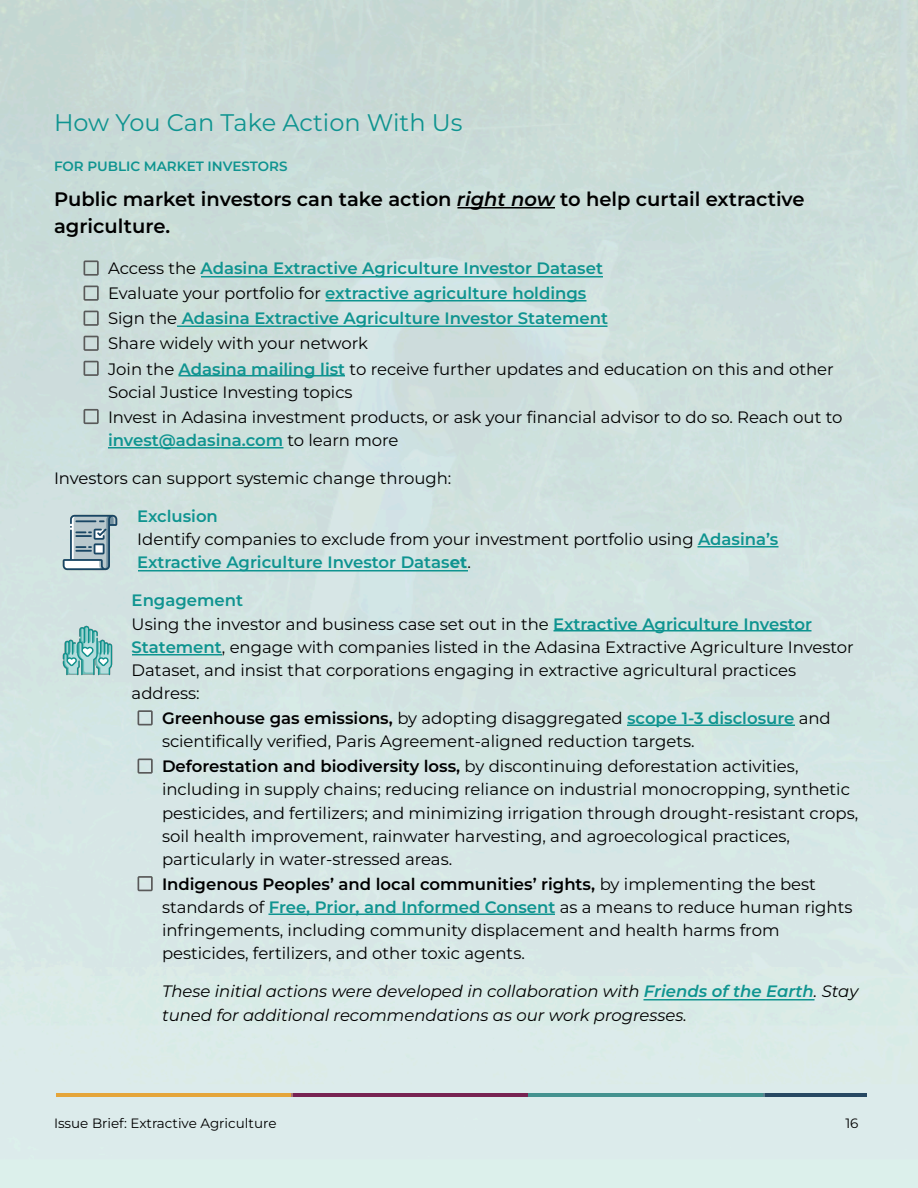
<style>
.page{position:relative;width:918px;height:1188px;background:#fff}
.page>*{position:absolute;margin:0;border:0;box-sizing:border-box;transform-origin:0 0}
.t1{font:24px "Montserrat";color:#0f9490}
.t2{font:600 19.5px/27.3px "Montserrat";color:#000}
.t3{font:16.5px/23.1px "Montserrat";color:#000}
.t4{font:600 16.5px/25px "Montserrat";color:#0f9490}
.t5{font:italic 16.5px/23.1px "Montserrat";color:#000}
.t6{font:13.5px "Montserrat";color:#000}
.t7{font:600 13.5px "Montserrat";color:#0f9490}
.s1{font-style:italic}
.s2{font-weight:400;color:#000}
.s3{font-weight:600;color:#0f9490}
.s4{font-weight:700;color:#0f9490}
.s5{font-weight:600}
</style>
<div class="page">
<img style="left:0;top:0;width:918px;height:1188px">
<hr style="left:457px;top:207px;width:98px;height:2px;background:#000">
<hr style="left:201px;top:276px;width:402px;height:2px;background:#0f9490">
<hr style="left:325px;top:300px;width:262px;height:1px;background:#0f9490">
<hr style="left:177px;top:326px;width:431px;height:1px;background:#0f9490">
<hr style="left:178px;top:375px;width:167px;height:1px;background:#0f9490">
<hr style="left:108px;top:447px;width:176px;height:2px;background:#0f9490">
<hr style="left:698px;top:546px;width:80px;height:2px;background:#0f9490">
<hr style="left:138px;top:570px;width:330px;height:2px;background:#0f9490">
<hr style="left:554px;top:630px;width:257px;height:1px;background:#0f9490">
<hr style="left:132px;top:654px;width:90px;height:1px;background:#0f9490">
<hr style="left:627px;top:725px;width:168px;height:1px;background:#0f9490">
<hr style="left:269px;top:914px;width:286px;height:1px;background:#0f9490">
<hr style="left:644px;top:999px;width:170px;height:1px;background:#0f9490">
<svg style="left:84px;top:260px;width:15px;height:16px"></svg>
<svg style="left:84px;top:286px;width:15px;height:15px"></svg>
<svg style="left:84px;top:311px;width:15px;height:15px"></svg>
<svg style="left:84px;top:336px;width:15px;height:15px"></svg>
<svg style="left:84px;top:361px;width:15px;height:15px"></svg>
<svg style="left:84px;top:409px;width:15px;height:15px"></svg>
<svg style="left:138px;top:710px;width:15px;height:15px"></svg>
<svg style="left:138px;top:758px;width:15px;height:16px"></svg>
<svg style="left:138px;top:876px;width:15px;height:15px"></svg>
<img style="left:56px;top:1093px;width:810px;height:4px">
<img style="left:56px;top:508px;width:68px;height:68px">
<img style="left:56px;top:620px;width:62px;height:62px">
<h1 class="t1" style="left:54px;top:108px;width:410px">How You Can Take Action With Us</h1>
<p class="t7" style="left:54px;top:158px;width:235px">FOR PUBLIC MARKET INVESTORS</p>
<p class="t2" style="left:54px;top:185px;width:752px">Public market investors can take action <span class="s1">right now</span> to help curtail extractive agriculture.</p>
<p class="t4" style="left:108px;top:256px;width:727px"><span class="s2">Access the</span> Adasina Extractive Agriculture Investor Dataset<br><span class="s2">Evaluate your portfolio for</span> extractive agriculture holdings<br><span class="s2">Sign the</span> Adasina Extractive Agriculture Investor Statement<br><span class="s2">Share widely with your network<br>Join the</span> Adasina mailing list <span class="s2">to receive further updates and education on this and other</span></p>
<p class="t3" style="left:108px;top:379px;width:736px;line-height:25px">Social Justice Investing topics<br>Invest in Adasina investment products, or ask your fi nancial advisor to do so. Reach out to</p>
<p class="t4" style="left:108px;top:427px;width:292px">invest@adasina.com <span class="s2">to learn more</span></p>
<p class="t3" style="left:54px;top:467px;width:399px">Investors can support systemic change through:</p>
<p class="t3" style="left:137px;top:505px;width:643px"><span class="s3">Exclusion<br></span>Identify companies to exclude from your investment portfolio using <span class="s3">Adasina’s<br>Extractive Agriculture Investor Datas</span><span class="s4">et</span>.</p>
<p class="t3" style="left:132px;top:589px;width:724px"><span class="s3">Engagement<br></span>Using the investor and business case set out in the <span class="s3">Extractive Agriculture Investor Statement</span>, engage with companies listed in the Adasina Extractive Agriculture Investor Dataset, and insist that corporations engaging in extractive agricultural practices address:</p>
<p class="t3" style="left:162px;top:707px;width:670px"><span class="s5">Greenhouse gas emissions,</span> by adopting disaggregated <span class="s3">scope 1-3 disclosure</span> and scientifically verified, Paris Agreement-aligned reduction targets.</p>
<p class="t3" style="left:162px;top:755px;width:698px"><span class="s5">Deforestation and biodiversity loss,</span> by discontinuing deforestation activities, including in supply chains; reducing reliance on industrial monocropping, synthetic pesticides, and fertilizers; and minimizing irrigation through drought-resistant crops, soil health improvement, rainwater harvesting, and agroecological practices, particularly in water-stressed areas.</p>
<p class="t3" style="left:162px;top:872px;width:692px"><span class="s5">Indigenous Peoples’ and local communities’ rights,</span> by implementing the best standards of <span class="s3">Free, Prior, and Informed Consent</span> as a means to reduce human rights infringements, including community displacement and health harms from pesticides, fertilizers, and other toxic agents.</p>
<p class="t5" style="left:162px;top:980px;width:698px">These initial actions were developed in collaboration with <span class="s3">Friends of the Earth</span>. Stay tuned for additional recommendations as our work progresses.</p>
<p class="t6" style="left:54px;top:1115px;width:224px">Issue Brief: Extractive Agriculture</p>
<p class="t6" style="left:845px;top:1115px;width:15px">16</p>
</div>
